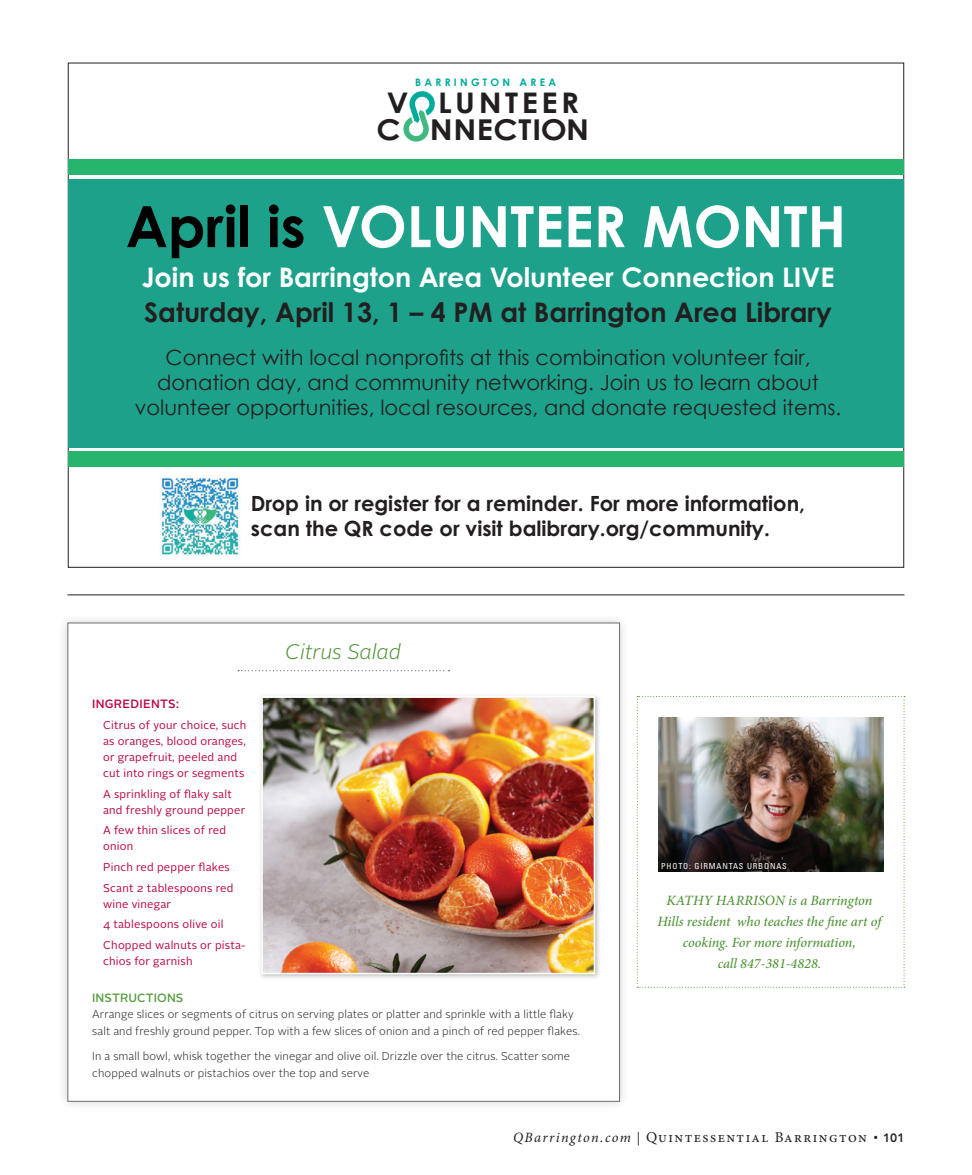
<style>
.page{position:relative;width:972px;height:1175px;background:#fff}
.page>*{position:absolute;margin:0;border:0;box-sizing:border-box;transform-origin:0 0}
.t1{font:700 56.85px "Century Gothic Pro";color:#fff}
.t2{font:700 28.8px "Century Gothic Pro";letter-spacing:.02em;color:#231f20;scale:1.08 1}
.t3{font:700 28.35px "Century Gothic Pro";letter-spacing:.115em;color:#231f20;scale:1.09 1}
.t4{font:700 27px "Century Gothic Pro";color:#fff}
.t5{font:700 27px "Century Gothic Pro";color:#231f20}
.t6{font:21px/25.2px "Century Gothic";color:#231f20;text-align:center}
.t7{font:700 21px/25.2px "Century Gothic Pro";color:#231f20}
.t8{font:italic 300 21px "Alright Sans";color:#4f9236}
.t9{font:15px "Minion Pro";letter-spacing:.1em;color:#231f20}
.t10{font:italic 500 14.1px/21px "Minion Pro";letter-spacing:-.005em;color:#4f9236;text-align:center}
.t11{font:500 12px "Alright Sans";letter-spacing:.025em;color:#ba0641}
.t12{font:500 12px "Alright Sans";letter-spacing:.01em;color:#5a9d44}
.t13{font:300 11.25px/16.5px "Alright Sans";letter-spacing:.01em;color:#231f20}
.t14{font:11.25px/16px "Alright Sans";letter-spacing:.02em;color:#ba0641}
.t15{font:700 10.35px "Century Gothic Pro";color:#00ab9b}
.t16{font:condensed 8.25px "Univers LT Std";letter-spacing:.1em;color:#fff}
.s1{color:#000}
.s2{font-style:italic;font-size:14.25px}
.s3{font-size:13.5px}
.s4{font-size:12px}
.s5{font-family:"Avenir LT Std";font-weight:800;font-size:12px}
</style>
<div class="page">
<hr style="left:68px;top:594px;width:836px;height:1px;background:#231f20">
<div style="left:58px;top:613px;width:572px;height:498px;background:#231f20;opacity:.2"></div>
<div style="left:68px;top:622px;width:552px;height:479px;background:#fff"></div>
<svg style="left:238px;top:670px;width:212px;height:1px"></svg>
<div style="left:258px;top:693px;width:343px;height:287px;background:#231f20;opacity:.3"></div>
<img style="left:261px;top:695px;width:335px;height:280px">
<svg style="left:637px;top:696px;width:268px;height:291px"></svg>
<img style="left:658px;top:717px;width:226px;height:155px">
<div style="left:68px;top:160px;width:836px;height:15px;background:#27b46d"></div>
<div style="left:68px;top:179px;width:836px;height:269px;background:#1ea18a"></div>
<svg style="left:403px;top:91px;width:32px;height:51px"></svg>
<div style="left:68px;top:452px;width:836px;height:15px;background:#27b46d"></div>
<img style="left:161px;top:477px;width:79px;height:79px">
<p class="t15" style="left:415px;top:76px;width:142px">B A R R I N G T O N A R E A</p>
<h3 class="t3" style="left:387px;top:85px;width:178px">V LUNTEER</h3>
<h2 class="t2" style="left:377px;top:112px;width:198px">C NNECTION</h2>
<h1 class="t1" style="left:126px;top:191px;width:722px"><span class="s1">April is</span> VOLUNTEER MONTH</h1>
<h3 class="t4" style="left:142px;top:261px;width:694px">Join us for Barrington Area Volunteer Connection LIVE</h3>
<h3 class="t5" style="left:144px;top:295px;width:689px">Saturday, April 13, 1 – 4 PM at Barrington Area Library</h3>
<h3 class="t6" style="left:135px;top:344px;width:708px">Connect with local nonprofits at this combination volunteer fair, donation day, and community networking. Join us to learn about volunteer opportunities, local resources, and donate requested items.</h3>
<h3 class="t7" style="left:251px;top:490px;width:556px">Drop in or register for a reminder. For more information, scan the QR code or visit balibrary.org/community.</h3>
<h3 class="t8" style="left:286px;top:637px;width:117px">Citrus Salad</h3>
<p class="t11" style="left:92px;top:695px;width:88px">INGREDIENTS:</p>
<p class="t14" style="left:103px;top:717px;width:145px">Citrus of your choice, such as oranges, blood oranges, or grapefruit, peeled and cut into rings or segments</p>
<p class="t14" style="left:103px;top:786px;width:144px">A sprinkling of flaky salt and freshly ground pepper</p>
<p class="t14" style="left:103px;top:822px;width:124px">A few thin slices of red onion</p>
<p class="t14" style="left:103px;top:857px;width:132px;line-height:20.5px">Pinch red pepper flakes<br>Scant 2 tablespoons red</p>
<p class="t14" style="left:103px;top:893px;width:144px;line-height:20.5px">wine vinegar<br>4 tablespoons olive oil<br>Chopped walnuts or pista-</p>
<p class="t14" style="left:103px;top:953px;width:91px">chios for garnish</p>
<p class="t12" style="left:92px;top:989px;width:93px">INSTRUCTIONS</p>
<p class="t13" style="left:92px;top:1006px;width:489px">Arrange slices or segments of citrus on serving plates or platter and sprinkle with a little flaky salt and freshly ground pepper. Top with a few slices of onion and a pinch of red pepper flakes.</p>
<p class="t13" style="left:92px;top:1048px;width:480px">In a small bowl, whisk together the vinegar and olive oil. Drizzle over the citrus. Scatter some chopped walnuts or pistachios over the top and serve</p>
<p class="t16" style="left:661px;top:860px;width:127px">PHOTO: GIRMANTAS URBONAS</p>
<p class="t10" style="left:658px;top:890px;width:225px">KATHY HARRISON is a Barrington<br>Hills resident who teaches the fine art of cooking. For more information,<br>call 847-381-4828.</p>
<h3 class="t9" style="left:513px;top:1126px;width:393px"><span class="s2">QBarrington.com</span> <span class="s3">|</span> Quintessential Barrington <span class="s4">•</span> <span class="s5">101</span></h3>
</div>
